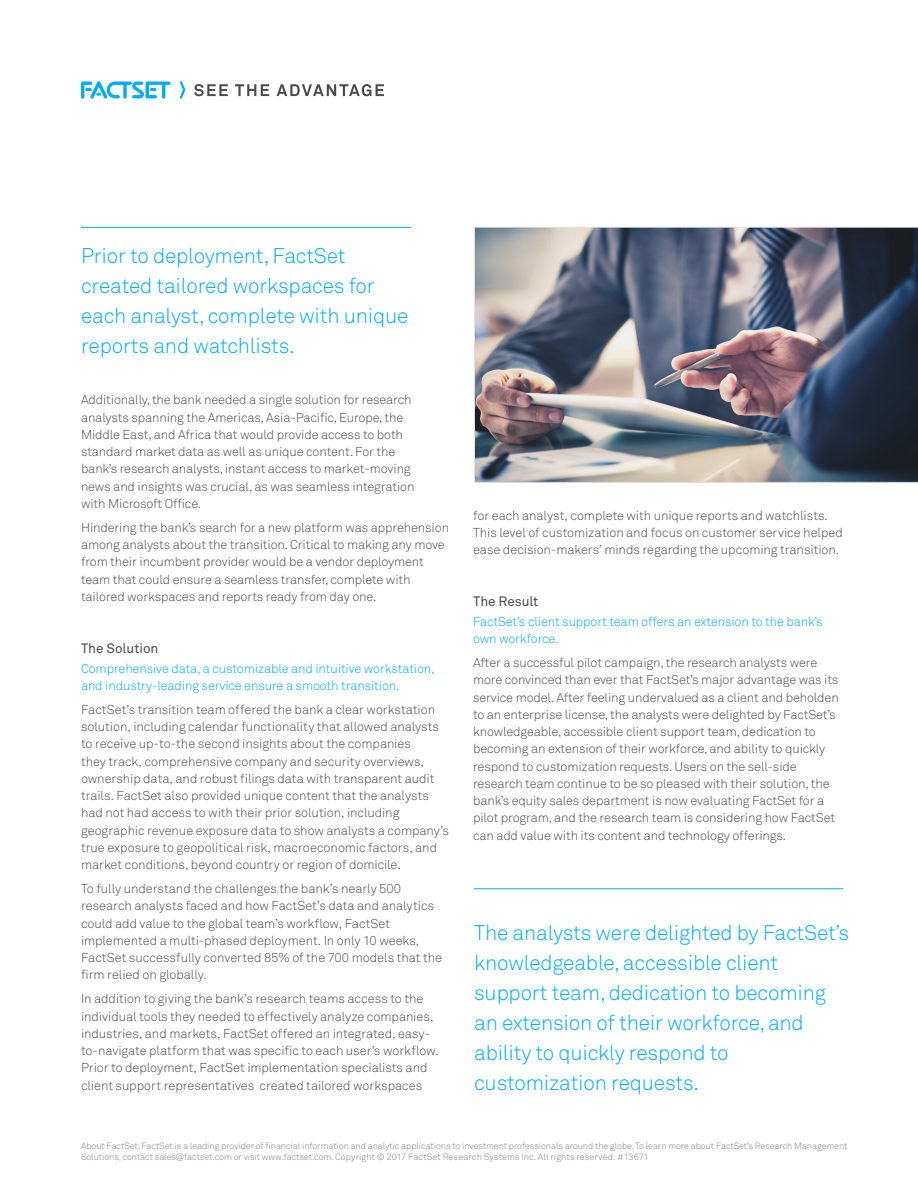
<style>
.page{position:relative;width:918px;height:1188px;background:#fff}
.page>*{position:absolute;margin:0;border:0;box-sizing:border-box;transform-origin:0 0}
.t1{font:21px/30px "Akkurat Light Pro";letter-spacing:-.01em;color:#00aeef}
.t2{font:13.5px "Akkurat Pro";letter-spacing:-.005em;color:#4a4a4b}
.t3{font:12.75px/17.2px "Akkurat Light Pro";letter-spacing:-.01em;color:#4a4a4b}
.t4{font:12.75px/17.2px "Akkurat Light Pro";letter-spacing:-.01em;color:#00aeef}
.t5{font:9px/11.2px "Akkurat Light Pro";letter-spacing:-.01em;color:#837f7f}
</style>
<div class="page">
<img style="left:474px;top:227px;width:444px;height:256px">
<svg style="left:194px;top:84px;width:34px;height:12px"></svg>
<svg style="left:235px;top:84px;width:34px;height:12px"></svg>
<svg style="left:277px;top:84px;width:107px;height:12px"></svg>
<svg style="left:81px;top:81px;width:90px;height:18px"></svg>
<svg style="left:180px;top:81px;width:5px;height:18px"></svg>
<hr style="left:474px;top:888px;width:369px;height:1px;background:#00aeef">
<hr style="left:81px;top:227px;width:330px;height:1px;background:#00aeef">
<h1 class="t1" style="left:81px;top:241px;width:329px">Prior to deployment, FactSet created tailored workspaces for each analyst, complete with unique reports and watchlists.</h1>
<p class="t3" style="left:81px;top:392px;width:335px">Additionally, the bank needed a single solution for research analysts spanning the Americas, Asia-Pacific, Europe, the Middle East, and Africa that would provide access to both standard market data as well as unique content. For the bank’s research analysts, instant access to market-moving news and insights was crucial, as was seamless integration with Microsoft Office.</p>
<p class="t3" style="left:81px;top:519px;width:370px">Hindering the bank’s search for a new platform was apprehension among analysts about the transition. Critical to making any move from their incumbent provider would be a vendor deployment team that could ensure a seamless transfer, complete with tailored workspaces and reports ready from day one.</p>
<p class="t2" style="left:81px;top:640px;width:79px">The Solution</p>
<p class="t4" style="left:81px;top:660px;width:355px">Comprehensive data, a customizable and intuitive workstation, and industry-leading service ensure a smooth transition.</p>
<p class="t3" style="left:81px;top:701px;width:370px">FactSet’s transition team offered the bank a clear workstation solution, including calendar functionality that allowed analysts to receive up-to-the second insights about the companies<br>they track, comprehensive company and security overviews, ownership data, and robust filings data with transparent audit trails. FactSet also provided unique content that the analysts had not had access to with their prior solution, including geographic revenue exposure data to show analysts a company’s true exposure to geopolitical risk, macroeconomic factors, and market conditions, beyond country or region of domicile.</p>
<p class="t3" style="left:81px;top:880px;width:362px">To fully understand the challenges the bank’s nearly 500 research analysts faced and how FactSet’s data and analytics could add value to the global team’s workflow, FactSet implemented a multi-phased deployment. In only 10 weeks, FactSet successfully converted 85% of the 700 models that the firm relied on globally.</p>
<p class="t3" style="left:81px;top:990px;width:359px">In addition to giving the bank’s research teams access to the individual tools they needed to effectively analyze companies, industries, and markets, FactSet offered an integrated, easy&shy;to-navigate platform that was specific to each user’s workflow.<br>Prior to deployment, FactSet implementation specialists and client support representatives created tailored workspaces</p>
<p class="t3" style="left:473px;top:507px;width:371px">for each analyst, complete with unique reports and watchlists.<br>This level of customization and focus on customer service helped ease decision-makers’ minds regarding the upcoming transition.</p>
<p class="t2" style="left:473px;top:593px;width:67px">The Result</p>
<p class="t4" style="left:473px;top:613px;width:351px">FactSet’s client support team offers an extension to the bank’s own workforce.</p>
<p class="t3" style="left:473px;top:654px;width:367px">After a successful pilot campaign, the research analysts were more convinced than ever that FactSet’s major advantage was its service model. After feeling undervalued as a client and beholden to an enterprise license, the analysts were delighted by FactSet’s knowledgeable, accessible client support team, dedication to becoming an extension of their workforce, and ability to quickly respond to customization requests. Users on the sell-side research team continue to be so pleased with their solution, the bank’s equity sales department is now evaluating FactSet for a pilot program, and the research team is considering how FactSet can add value with its content and technology offerings.</p>
<h1 class="t1" style="left:474px;top:918px;width:377px">The analysts were delighted by FactSet’s knowledgeable, accessible client support team, dedication to becoming an extension of their workforce, and ability to quickly respond to customization requests.</h1>
<p class="t5" style="left:81px;top:1140px;width:768px">About FactSet: FactSet is a leading provider of financial information and analytic applications to investment professionals around the globe. To learn more about FactSet’s Research Management<br>Solutions, contact sales@factset.com or visit www.factset.com. Copyright © 2017 FactSet Research Systems Inc. All rights reserved. #13671</p>
</div>
